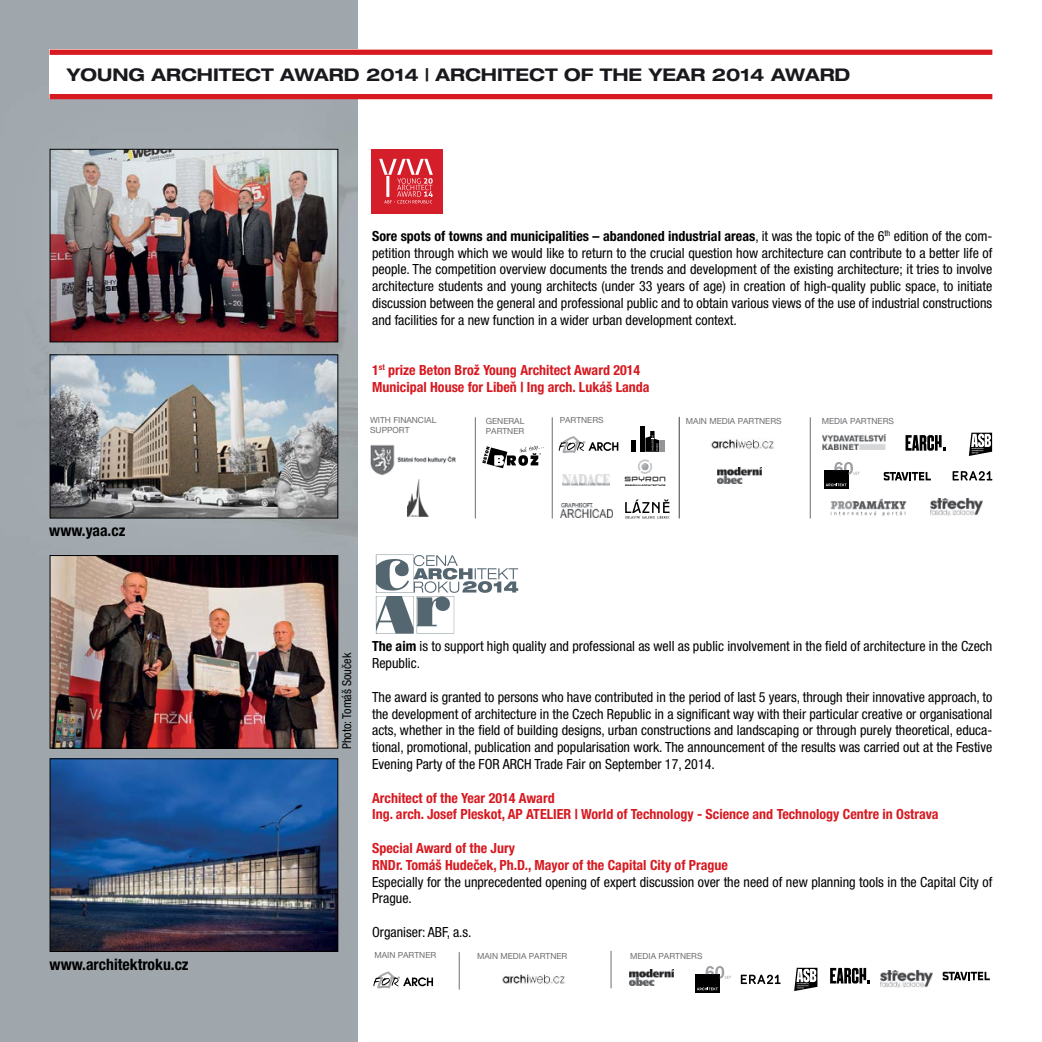
<style>
.page{position:relative;width:1042px;height:1042px;background:#fff}
.page>*{position:absolute;margin:0;border:0;box-sizing:border-box;transform-origin:0 0}
.t1{font:700 expanded 17.5px "Helvetica Neue LT Pro";color:#19181d}
.t2{font:700 condensed 15.75px "Helvetica Neue LT Pro";color:#000}
.t3{font:condensed 14px/16.8px "Helvetica Neue LT Pro";color:#000;text-align:justify}
.t4{font:700 condensed 14px/16.8px "Helvetica Neue LT Pro";color:#d71920}
.t5{font:condensed 12.25px "Helvetica Neue LT Pro";color:#000}
.t6{font:8.4px/10.2px "Helvetica Neue LT Pro";color:#6d6e71}
.s1{font-weight:700}
</style>
<div class="page">
<div style="left:0;top:0;width:357px;height:1042px;background:#9fa7ac"></div>
<div style="left:50px;top:50px;width:942px;height:49px;background:#fff"></div>
<div style="left:50px;top:50px;width:942px;height:5px;background:#d71920"></div>
<div style="left:50px;top:94px;width:942px;height:5px;background:#d71920"></div>
<img style="left:52px;top:356px;width:284px;height:160px">
<div style="left:50px;top:354px;width:288px;height:164px;border:1px solid #000"></div>
<img style="left:52px;top:557px;width:284px;height:189px">
<div style="left:50px;top:555px;width:288px;height:193px;border:1px solid #000"></div>
<img style="left:52px;top:760px;width:284px;height:190px">
<div style="left:50px;top:758px;width:288px;height:194px;border:1px solid #000"></div>
<img style="left:52px;top:151px;width:284px;height:189px">
<div style="left:50px;top:149px;width:288px;height:193px;border:1px solid #000"></div>
<div style="left:371px;top:149px;width:72px;height:64px;background:#d41f2b"></div>
<svg style="left:379px;top:159px;width:54px;height:44px"></svg>
<svg style="left:952px;top:471px;width:40px;height:9px"></svg>
<img style="left:930px;top:498px;width:52px;height:17px">
<img style="left:822px;top:434px;width:63px;height:15px">
<img style="left:710px;top:439px;width:64px;height:11px">
<img style="left:717px;top:468px;width:45px;height:15px">
<img style="left:560px;top:503px;width:52px;height:14px">
<svg style="left:884px;top:472px;width:47px;height:8px"></svg>
<svg style="left:969px;top:433px;width:23px;height:23px"></svg>
<div style="left:640px;top:427px;width:5px;height:25px;background:#000"></div>
<svg style="left:482px;top:446px;width:62px;height:22px"></svg>
<img style="left:407px;top:479px;width:22px;height:37px">
<svg style="left:824px;top:470px;width:24px;height:18px"></svg>
<svg style="left:826px;top:462px;width:34px;height:24px"></svg>
<svg style="left:905px;top:435px;width:40px;height:16px"></svg>
<hr style="left:475px;top:417px;width:1px;height:101px;background:#6d6e71">
<hr style="left:552px;top:417px;width:1px;height:101px;background:#6d6e71">
<hr style="left:679px;top:417px;width:1px;height:101px;background:#6d6e71">
<hr style="left:810px;top:417px;width:1px;height:101px;background:#6d6e71">
<svg style="left:558px;top:431px;width:108px;height:55px"></svg>
<img style="left:370px;top:445px;width:86px;height:31px">
<svg style="left:625px;top:499px;width:44px;height:19px"></svg>
<svg style="left:376px;top:555px;width:142px;height:79px"></svg>
<svg style="left:741px;top:974px;width:39px;height:10px"></svg>
<img style="left:880px;top:971px;width:53px;height:16px">
<img style="left:501px;top:974px;width:64px;height:11px">
<img style="left:629px;top:970px;width:45px;height:15px">
<svg style="left:942px;top:972px;width:48px;height:8px"></svg>
<svg style="left:794px;top:968px;width:23px;height:23px"></svg>
<svg style="left:373px;top:971px;width:60px;height:17px"></svg>
<div style="left:695px;top:974px;width:25px;height:18px;background:#000"></div>
<svg style="left:697px;top:987px;width:21px;height:3px"></svg>
<svg style="left:705px;top:966px;width:26px;height:12px"></svg>
<svg style="left:830px;top:968px;width:40px;height:15px"></svg>
<hr style="left:459px;top:952px;width:1px;height:37px;background:#6d6e71">
<hr style="left:610px;top:951px;width:1px;height:37px;background:#6d6e71">
<img style="left:830px;top:498px;width:77px;height:18px">
<p class="t1" style="left:67px;top:63px;width:785px">YOUNG ARCHITECT AWARD 2014 | ARCHITECT OF THE YEAR 2014 AWARD</p>
<p class="t3" style="left:372px;top:227px;width:622px"><span class="s1">Sore spots of towns and municipalities – abandoned industrial areas</span>, it was the topic of the 6<sup>th</sup> edition of the com&shy;petition through which we would like to return to the crucial question how architecture can contribute to a better life of people. The competition overview documents the trends and development of the existing architecture; it tries to involve architecture students and young architects (under 33 years of age) in creation of high-quality public space, to initiate discussion between the general and professional public and to obtain various views of the use of industrial constructions and facilities for a new function in a wider urban development context.</p>
<p class="t4" style="left:372px;top:362px;width:279px">1<sup>st</sup> prize Beton Brož Young Architect Award 2014<br>Municipal House for Libeň | Ing arch. Lukáš Landa</p>
<p class="t2" style="left:49px;top:520px;width:78px">www.yaa.cz</p>
<p class="t2" style="left:50px;top:955px;width:141px">www.architektroku.cz</p>
<p class="t6" style="left:370px;top:415px;width:68px">WITH FINANCIAL<br>SUPPORT</p>
<p class="t6" style="left:486px;top:415px;width:40px">GENERAL</p>
<p class="t6" style="left:560px;top:415px;width:45px">PARTNERS</p>
<p class="t6" style="left:686px;top:415px;width:97px">MAIN MEDIA PARTNERS</p>
<p class="t6" style="left:821px;top:416px;width:74px">MEDIA PARTNERS</p>
<p class="t6" style="left:486px;top:425px;width:40px">PARTNER</p>
<p class="t5" style="left:340px;top:749px;width:98px;rotate:-90deg">Photo: Tomáš Souček</p>
<p class="t3" style="left:372px;top:638px;width:622px"><span class="s1">The aim</span> is to support high quality and professional as well as public involvement in the field of architecture in the Czech<br>Republic.</p>
<p class="t3" style="left:372px;top:688px;width:622px">The award is granted to persons who have contributed in the period of last 5 years, through their innovative approach, to the development of architecture in the Czech Republic in a significant way with their particular creative or organisational acts, whether in the field of building designs, urban constructions and landscaping or through purely theoretical, educa&shy;tional, promotional, publication and popularisation work. The announcement of the results was carried out at the Festive Evening Party of the FOR ARCH Trade Fair on September 17, 2014.</p>
<p class="t4" style="left:372px;top:789px;width:568px">Architect of the Year 2014 Award<br>Ing. arch. Josef Pleskot, AP ATELIER | World of Technology - Science and Technology Centre in Ostrava</p>
<p class="t4" style="left:372px;top:839px;width:357px">Special Award of the Jury<br>RNDr. Tomáš Hudeček, Ph.D., Mayor of the Capital City of Prague</p>
<p class="t3" style="left:372px;top:873px;width:622px">Especially for the unprecedented opening of expert discussion over the need of new planning tools in the Capital City of<br>Prague.</p>
<p class="t3" style="left:372px;top:923px;width:101px">Organiser: ABF, a.s.</p>
<p class="t6" style="left:374px;top:950px;width:63px">MAIN PARTNER</p>
<p class="t6" style="left:477px;top:951px;width:92px">MAIN MEDIA PARTNER</p>
<p class="t6" style="left:630px;top:951px;width:74px">MEDIA PARTNERS</p>
</div>
